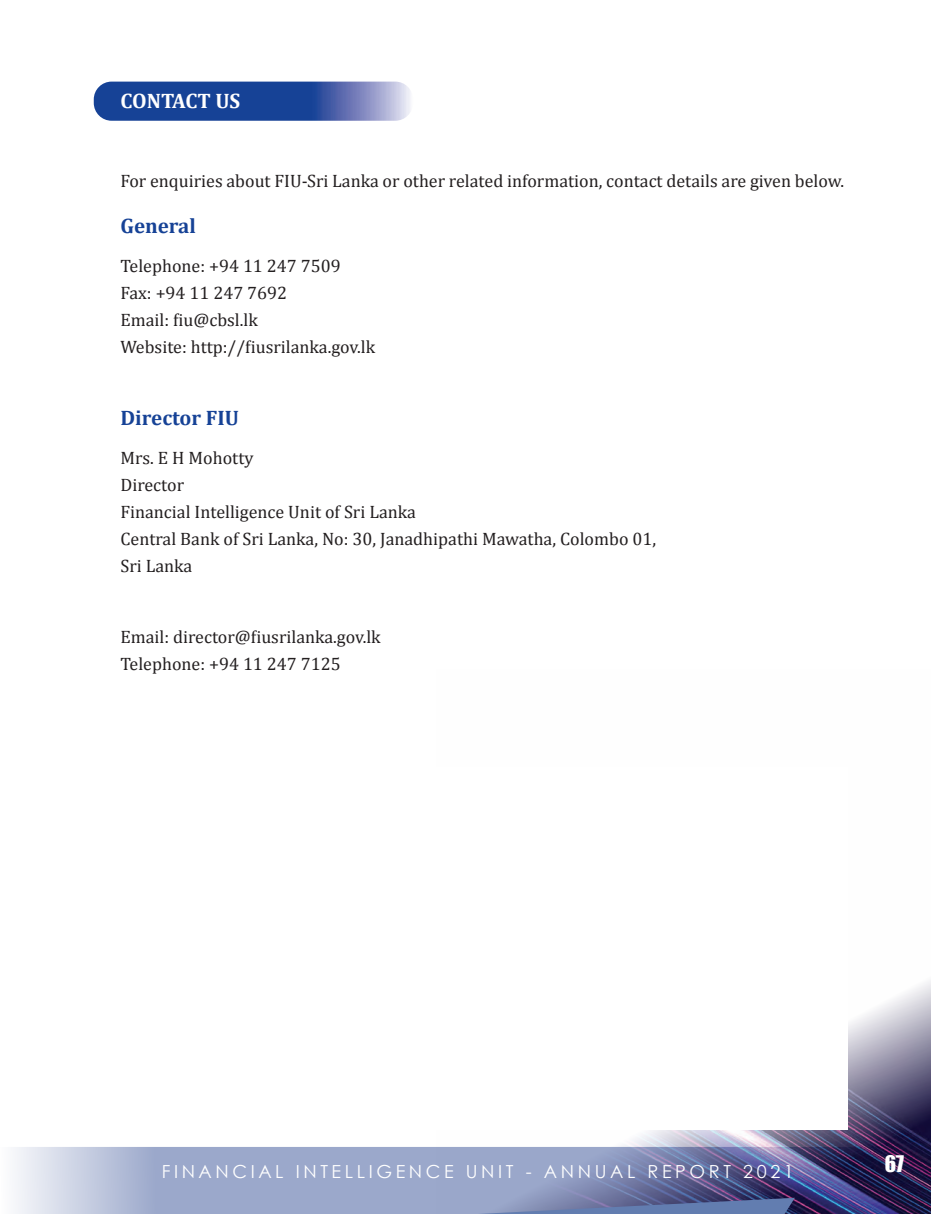
<style>
.page{position:relative;width:931px;height:1214px;background:#fff}
.page>*{position:absolute;margin:0;border:0;box-sizing:border-box;transform-origin:0 0}
.t1{font:700 21px "Cambria";color:#164296}
.t2{font:700 21px "Cambria";color:#fff}
.t3{font:21px "Impact";color:#fff}
.t4{font:18px/27px "Cambria";color:#231f20}
.t5{font:18px "Century Gothic";letter-spacing:.2em;color:#fff}
</style>
<div class="page">
<svg style="left:14px;top:1147px;width:422px;height:67px;background:#acb7d3"></svg>
<img style="left:436px;top:981px;width:495px;height:233px">
<svg style="left:228px;top:1198px;width:567px;height:16px;background:#7f8eb8"></svg>
<div style="left:317px;top:767px;width:531px;height:363px;background:#fff"></div>
<svg style="left:94px;top:82px;width:316px;height:39px;background:#3a5ca5"></svg>
<p class="t2" style="left:120px;top:86px;width:121px">CONTACT US</p>
<p class="t4" style="left:120px;top:168px;width:725px">For enquiries about FIU-Sri Lanka or other related information, contact details are given below.</p>
<p class="t1" style="left:120px;top:211px;width:77px">General</p>
<p class="t4" style="left:120px;top:252px;width:256px">Telephone: +94 11 247 7509<br>Fax: +94 11 247 7692<br>Email: fiu@cbsl.lk<br>Website: http://fiusrilanka.gov.lk</p>
<p class="t1" style="left:120px;top:403px;width:120px">Director FIU</p>
<p class="t4" style="left:120px;top:444px;width:537px">Mrs. E H Mohotty<br>Director<br>Financial Intelligence Unit of Sri Lanka<br>Central Bank of Sri Lanka, No: 30, Janadhipathi Mawatha, Colombo 01,<br>Sri Lanka</p>
<p class="t4" style="left:120px;top:623px;width:262px">Email: director@fiusrilanka.gov.lk<br>Telephone: +94 11 247 7125</p>
<p class="t5" style="left:162px;top:1160px;width:634px">FINANCIAL INTELLIGENCE UNIT - ANNUAL REPORT 2021</p>
<p class="t3" style="left:885px;top:1148px;width:21px">67</p>
</div>
